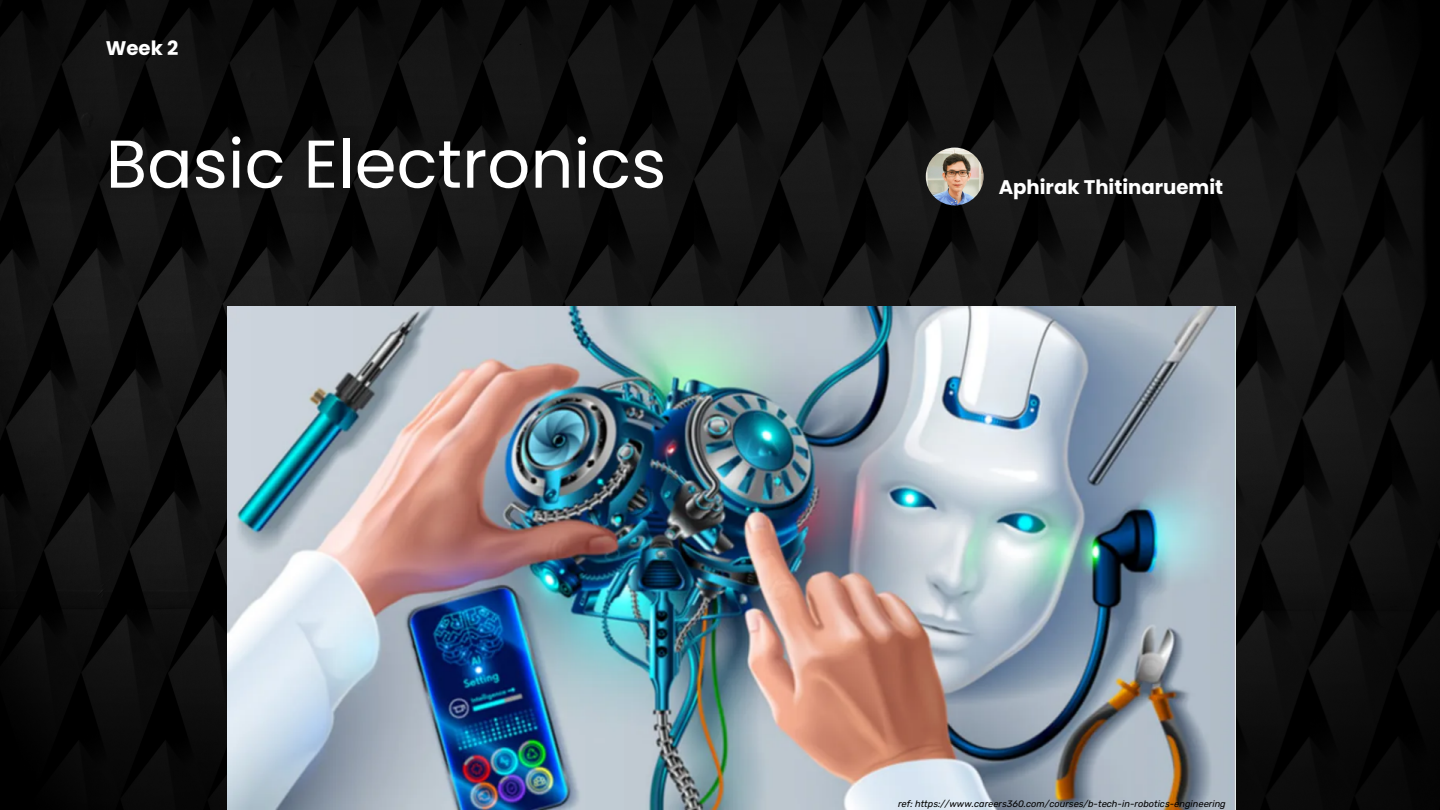
<style>
.page{position:relative;width:1440px;height:810px;background:#fff}
.page>*{position:absolute;margin:0;border:0;box-sizing:border-box;transform-origin:0 0}
.t1{font:67.5px "Poppins";color:#fff}
.t2{font:700 19.7px "Poppins";color:#fff}
.t3{font:italic 9.3px "Rubik";color:#000}
</style>
<div class="page">
<img style="left:0;top:0;width:1440px;height:810px">
<img style="left:926px;top:148px;width:58px;height:57px;border-radius:50%">
<img style="left:228px;top:306px;width:1007px;height:504px">
<h2 class="t2" style="left:106px;top:34px;width:74px">Week 2</h2>
<h1 class="t1" style="left:106px;top:117px;width:562px">Basic Electronics</h1>
<h2 class="t2" style="left:999px;top:174px;width:226px">Aphirak Thitinaruemit</h2>
<p class="t3" style="left:898px;top:798px;width:329px">ref: https://www.careers360.com/courses/b-tech-in-robotics-engineering</p>
</div>
